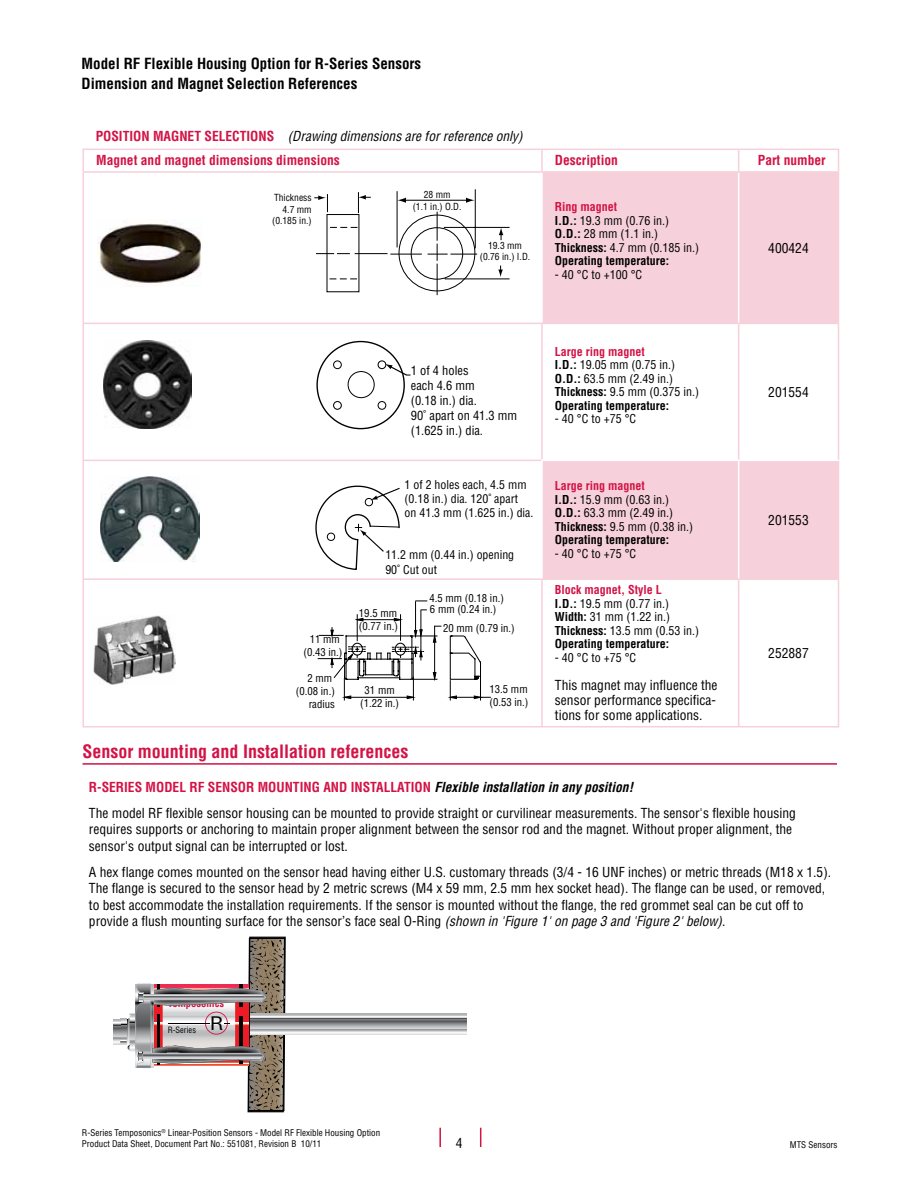
<style>
.page{position:relative;width:918px;height:1188px;background:#fff}
.page>*{position:absolute;margin:0;border:0;box-sizing:border-box;transform-origin:0 0}
.t1{font:700 condensed 18px "Helvetica LT Std";color:#d31245}
.t2{font:700 condensed 15px/19.5px "Helvetica LT Std";color:#000}
.t3{font:condensed 13.5px/16.5px "Helvetica LT Std";color:#000}
.t4{font:700 condensed 13.5px/24.5px "Helvetica LT Std";color:#d31245}
.t5{font:italic 700 condensed 13.5px "Helvetica LT Std";color:#000}
.t6{font:condensed 12.45px/15px "Helvetica LT Std";color:#000}
.t7{font:condensed 12px/13.5px "Helvetica LT Std";color:#000}
.t8{font:condensed 11.85px/14.2px "Helvetica LT Std";color:#000}
.t9{font:condensed 10.65px/12.9px "Helvetica LT Std";color:#000}
.t10{font:700 condensed 10.65px "Helvetica LT Std";color:#d31245}
.t11{font:condensed 9.6px/11.4px "Helvetica LT Std";color:#000;text-align:center}
.t12{font:condensed 9px/10.8px "Helvetica LT Std";color:#000}
.t13{font:condensed 8.55px "Helvetica LT Std";color:#000}
.s1{font-weight:400;font-style:italic;color:#000}
.s2{font-weight:700;color:#d31245}
.s3{font-weight:700}
.s4{font-style:italic}
</style>
<div class="page">
<svg style="left:439px;top:1128px;width:2px;height:19px"></svg>
<svg style="left:480px;top:1128px;width:1px;height:19px"></svg>
<hr style="left:82px;top:763px;width:755px;height:2px;background:#d31245">
<svg style="left:84px;top:212px;width:457px;height:350px"></svg>
<div style="left:543px;top:173px;width:295px;height:150px;background:#f6d0da"></div>
<svg style="left:739px;top:324px;width:99px;height:402px"></svg>
<div style="left:543px;top:461px;width:295px;height:117px;background:#f6d0da"></div>
<hr style="left:738px;top:324px;width:1px;height:136px;background:#f6d0da">
<hr style="left:738px;top:580px;width:1px;height:146px;background:#f6d0da">
<hr style="left:82px;top:323px;width:460px;height:1px;background:#f6d0da">
<hr style="left:82px;top:460px;width:459px;height:1px;background:#f6d0da">
<hr style="left:82px;top:578px;width:460px;height:2px;background:#f6d0da">
<hr style="left:542px;top:323px;width:197px;height:1px;background:#f6d0da">
<hr style="left:739px;top:323px;width:100px;height:1px;background:#f6d0da">
<hr style="left:541px;top:324px;width:2px;height:136px;background:#f6d0da">
<hr style="left:739px;top:460px;width:100px;height:1px;background:#fff">
<hr style="left:542px;top:578px;width:197px;height:2px;background:#f6d0da">
<hr style="left:739px;top:578px;width:100px;height:2px;background:#f6d0da">
<hr style="left:541px;top:580px;width:2px;height:146px;background:#f6d0da">
<hr style="left:82px;top:171px;width:459px;height:2px;background:#f6d0da">
<hr style="left:82px;top:173px;width:2px;height:150px;background:#f6d0da">
<hr style="left:82px;top:324px;width:2px;height:136px;background:#f6d0da">
<hr style="left:82px;top:461px;width:2px;height:117px;background:#f6d0da">
<hr style="left:82px;top:580px;width:2px;height:146px;background:#f6d0da">
<hr style="left:82px;top:726px;width:460px;height:2px;background:#f6d0da">
<hr style="left:541px;top:171px;width:198px;height:2px;background:#f6d0da">
<hr style="left:739px;top:171px;width:100px;height:2px;background:#f6d0da">
<hr style="left:838px;top:173px;width:1px;height:150px;background:#f6d0da">
<hr style="left:838px;top:461px;width:1px;height:117px;background:#f6d0da">
<hr style="left:838px;top:324px;width:1px;height:136px;background:#f6d0da">
<hr style="left:838px;top:580px;width:1px;height:146px;background:#f6d0da">
<hr style="left:542px;top:726px;width:197px;height:2px;background:#f6d0da">
<hr style="left:739px;top:726px;width:100px;height:2px;background:#f6d0da">
<hr style="left:738px;top:461px;width:1px;height:117px;background:#fff">
<hr style="left:738px;top:173px;width:1px;height:150px;background:#fff">
<hr style="left:82px;top:149px;width:460px;height:1px;background:#f6d0da">
<hr style="left:542px;top:149px;width:197px;height:1px;background:#f6d0da">
<hr style="left:739px;top:149px;width:100px;height:1px;background:#f6d0da">
<hr style="left:82px;top:150px;width:2px;height:21px;background:#f6d0da">
<hr style="left:541px;top:150px;width:2px;height:21px;background:#f6d0da">
<svg style="left:738px;top:150px;width:1px;height:21px"></svg>
<svg style="left:838px;top:150px;width:1px;height:21px"></svg>
<img style="left:97px;top:220px;width:105px;height:66px">
<svg style="left:399px;top:215px;width:76px;height:76px"></svg>
<hr style="left:437px;top:264px;width:1px;height:31px;background:#000">
<hr style="left:390px;top:254px;width:32px;height:1px;background:#000">
<svg style="left:396px;top:189px;width:114px;height:91px"></svg>
<svg style="left:328px;top:227px;width:30px;height:1px"></svg>
<svg style="left:327px;top:279px;width:30px;height:1px"></svg>
<svg style="left:316px;top:253px;width:34px;height:1px"></svg>
<hr style="left:355px;top:253px;width:33px;height:1px;background:#000">
<svg style="left:358px;top:192px;width:13px;height:21px"></svg>
<svg style="left:314px;top:194px;width:14px;height:18px"></svg>
<img style="left:104px;top:341px;width:88px;height:87px">
<svg style="left:333px;top:360px;width:79px;height:50px"></svg>
<img style="left:100px;top:476px;width:100px;height:85px">
<svg style="left:315px;top:479px;width:86px;height:91px"></svg>
<img style="left:94px;top:616px;width:81px;height:68px">
<hr style="left:450px;top:697px;width:41px;height:1px;background:#000">
<svg style="left:449px;top:635px;width:33px;height:66px"></svg>
<hr style="left:415px;top:601px;width:1px;height:31px;background:#000">
<svg style="left:318px;top:610px;width:123px;height:91px"></svg>
<svg style="left:415px;top:601px;width:12px;height:1px"></svg>
<svg style="left:286px;top:1014px;width:181px;height:21px;background:#adaeb0"></svg>
<svg style="left:114px;top:1019px;width:6px;height:25px"></svg>
<svg style="left:121px;top:937px;width:165px;height:175px"></svg>
<img style="left:136px;top:1044px;width:43px;height:9px">
<p class="t2" style="left:82px;top:54px;width:341px">Model RF Flexible Housing Option for R-Series Sensors<br>Dimension and Magnet Selection References</p>
<p class="t4" style="left:96px;top:124px;width:429px">POSITION MAGNET SELECTIONS <span class="s1">(Drawing dimensions are for reference only)<br></span>Magnet and magnet dimensions dimensions</p>
<p class="t4" style="left:555px;top:148px;width:64px">Description</p>
<p class="t4" style="left:758px;top:148px;width:69px">Part number</p>
<p class="t11" style="left:413px;top:189px;width:50px">28 mm<br>(1.1 in.) O.D.</p>
<p class="t11" style="left:272px;top:192px;width:41px;text-align:right">Thickness<br>4.7 mm (0.185 in.)</p>
<p class="t7" style="left:555px;top:200px;width:146px"><span class="s2">Ring magnet<br></span><span class="s3">I.D.:</span> 19.3 mm (0.76 in.)<br><span class="s3">O.D.:</span> 28 mm (1.1 in.)<br><span class="s3">Thickness:</span> 4.7 mm (0.185 in.)<br><span class="s3">Operating temperature:</span></p>
<p class="t7" style="left:555px;top:268px;width:89px">- 40 °C to +100 °C</p>
<p class="t11" style="left:480px;top:239px;width:52px">19.3 mm (0.76 in.) I.D.</p>
<p class="t9" style="left:304px;top:632px;width:41px;text-align:center">11 mm (0.43 in.)</p>
<p class="t9" style="left:296px;top:672px;width:41px;text-align:right">2 mm (0.08 in.) radius</p>
<p class="t6" style="left:411px;top:363px;width:108px">1 of 4 holes<br>each 4.6 mm<br>(0.18 in.) dia.<br>90˚ apart on 41.3 mm (1.625 in.) dia.</p>
<p class="t8" style="left:405px;top:477px;width:130px">1 of 2 holes each, 4.5 mm (0.18 in.) dia. 120˚ apart<br>on 41.3 mm (1.625 in.) dia.</p>
<p class="t8" style="left:385px;top:548px;width:130px">11.2 mm (0.44 in.) opening<br>90˚ Cut out</p>
<p class="t7" style="left:555px;top:344px;width:146px"><span class="s2">Large ring magnet<br></span><span class="s3">I.D.:</span> 19.05 mm (0.75 in.)<br><span class="s3">O.D.:</span> 63.5 mm (2.49 in.)<br><span class="s3">Thickness:</span> 9.5 mm (0.375 in.)<br><span class="s3">Operating temperature:</span></p>
<p class="t7" style="left:555px;top:412px;width:83px">- 40 °C to +75 °C</p>
<p class="t7" style="left:555px;top:479px;width:140px"><span class="s2">Large ring magnet<br></span><span class="s3">I.D.:</span> 15.9 mm (0.63 in.)<br><span class="s3">O.D.:</span> 63.3 mm (2.49 in.)<br><span class="s3">Thickness:</span> 9.5 mm (0.38 in.)<br><span class="s3">Operating temperature:</span></p>
<p class="t7" style="left:555px;top:547px;width:83px">- 40 °C to +75 °C</p>
<p class="t9" style="left:359px;top:607px;width:41px">19.5 mm (0.77 in.)</p>
<p class="t9" style="left:360px;top:684px;width:41px;text-align:center">31 mm (1.22 in.)</p>
<p class="t9" style="left:430px;top:592px;width:76px">4.5 mm (0.18 in.)</p>
<p class="t7" style="left:555px;top:583px;width:146px"><span class="s2">Block magnet, Style L<br></span><span class="s3">I.D.:</span> 19.5 mm (0.77 in.)<br><span class="s3">Width:</span> 31 mm (1.22 in.)<br><span class="s3">Thickness:</span> 13.5 mm (0.53 in.)<br><span class="s3">Operating temperature:</span></p>
<p class="t7" style="left:555px;top:651px;width:83px">- 40 °C to +75 °C</p>
<p class="t3" style="left:555px;top:678px;width:164px;line-height:15px;text-align:justify">This magnet may influence the sensor performance specifica&shy;tions for some applications.</p>
<p class="t9" style="left:430px;top:603px;width:68px">6 mm (0.24 in.)</p>
<p class="t9" style="left:443px;top:621px;width:73px">20 mm (0.79 in.)</p>
<p class="t9" style="left:490px;top:683px;width:41px">13.5 mm (0.53 in.)</p>
<p class="t3" style="left:768px;top:239px;width:42px">400424</p>
<p class="t3" style="left:768px;top:383px;width:42px">201554</p>
<p class="t3" style="left:768px;top:511px;width:42px">201553</p>
<p class="t3" style="left:768px;top:645px;width:42px">252887</p>
<h1 class="t1" style="left:82px;top:740px;width:327px">Sensor mounting and Installation references</h1>
<p class="t4" style="left:89px;top:774px;width:142px">R-Series Model RF Sensor</p>
<p class="t4" style="left:258px;top:774px;width:35px">Mounting</p>
<p class="t4" style="left:323px;top:774px;width:35px">and inst</p>
<p class="t4" style="left:376px;top:774px;width:36px">allation</p>
<p class="t5" style="left:434px;top:778px;width:200px">Flexible installation in any position!</p>
<p class="t3" style="left:89px;top:805px;width:708px">The model RF flexible sensor housing can be mounted to provide straight or curvilinear measurements. The sensor's flexible housing requires supports or anchoring to maintain proper alignment between the sensor rod and the magnet. Without proper alignment, the sensor's output signal can be interrupted or lost.</p>
<p class="t3" style="left:89px;top:864px;width:744px">A hex flange comes mounted on the sensor head having either U.S. customary threads (3/4 - 16 UNF inches) or metric threads (M18 x 1.5).<br>The flange is secured to the sensor head by 2 metric screws (M4 x 59 mm, 2.5 mm hex socket head). The flange can be used, or removed, to best accommodate the installation requirements. If the sensor is mounted without the flange, the red grommet seal can be cut off to provide a flush mounting surface for the sensor’s face seal O-Ring <span class="s4">(shown in 'Figure 1' on page 3 and 'Figure 2' below)</span>.</p>
<p class="t10" style="left:168px;top:996px;width:58px">Temposonics</p>
<p class="t13" style="left:168px;top:1025px;width:58px">R-Series <sup>R</sup></p>
<p class="t12" style="left:82px;top:1127px;width:300px">R-Series Temposonics<sup>®</sup> Linear-Position Sensors - Model RF Flexible Housing Option<br>Product Data Sheet, Document Part No.: 551081, Revision B 10/11</p>
<p class="t3" style="left:456px;top:1134px;width:8px">4</p>
<p class="t12" style="left:790px;top:1139px;width:49px">MTS Sensors</p>
</div>
